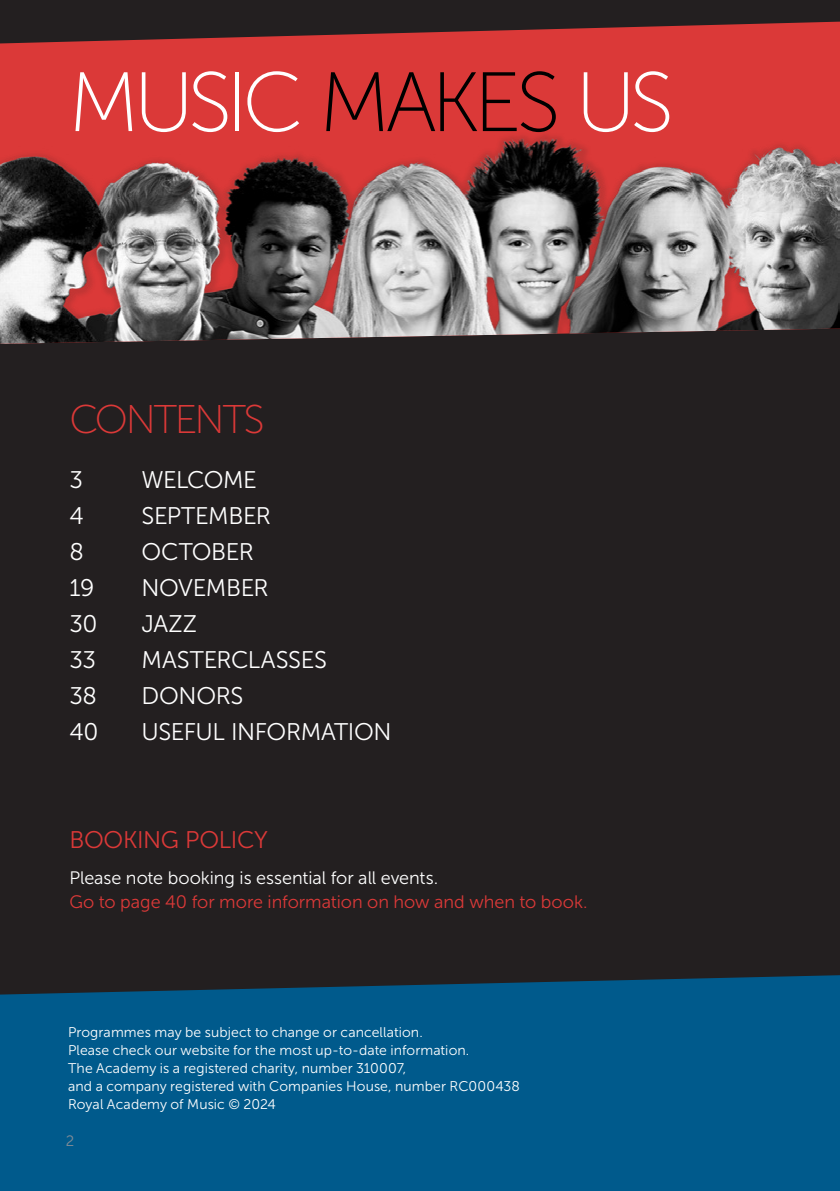
<style>
.page{position:relative;width:840px;height:1191px;background:#fff}
.page>*{position:absolute;margin:0;border:0;box-sizing:border-box;transform-origin:0 0}
.Full_Page_Title_42pt_Red{font:84px "Museo Sans 100";letter-spacing:-.07em;color:#fff}
.Heading_Black{font:40px "Museo Sans 100";letter-spacing:-.055em;color:#db3938}
.Event_Title_Red{font:24px "Museo Sans 300";letter-spacing:-.015em;color:#fff}
.Event_Title_White{font:24px "Museo Sans 300";letter-spacing:-.015em;color:#fff}
.Event_Title_Red-2{font:24px "Museo Sans 300";letter-spacing:-.015em;color:#db3938}
.Body_Copy_White{font:18px/24px "Museo Sans 300";color:#db3938}
.t1{font:15px "Museo Sans 300";color:#828c96}
.Body_Copy_7pt{font:14px/18px "Museo Sans 300";letter-spacing:.005em;color:#fff}
.s1{color:#000}
.s2{color:#fff}
</style>
<div class="page">
<div style="left:0;top:0;width:839px;height:1191px;background:#231f20"></div>
<div style="left:0;top:975px;width:839px;height:216px;background:#005a8c"></div>
<svg style="left:0;top:22px;width:839px;height:108px;background:#c83635"></svg>
<img style="left:0;top:130px;width:839px;height:214px">
<p class="Full_Page_Title_42pt_Red" style="left:68px;top:58px;width:607px">MUSIC <span class="s1">MAKES</span> US</p>
<p class="Heading_Black" style="left:69px;top:398px;width:197px">CONTENTS</p>
<p class="Event_Title_Red" style="left:69px;top:467px;width:15px">3</p>
<p class="Event_Title_Red" style="left:141px;top:467px;width:117px">WELCOME</p>
<p class="Event_Title_Red" style="left:69px;top:503px;width:16px">4</p>
<p class="Event_Title_Red" style="left:141px;top:503px;width:131px">SEPTEMBER</p>
<p class="Event_Title_Red" style="left:69px;top:539px;width:16px">8</p>
<p class="Event_Title_Red" style="left:141px;top:539px;width:114px">OCTOBER</p>
<p class="Event_Title_White" style="left:69px;top:575px;width:27px">19</p>
<p class="Event_Title_White" style="left:141px;top:575px;width:129px">NOVEMBER</p>
<p class="Event_Title_White" style="left:69px;top:611px;width:30px">30</p>
<p class="Event_Title_White" style="left:141px;top:611px;width:57px">JAZZ</p>
<p class="Event_Title_White" style="left:69px;top:647px;width:28px">33</p>
<p class="Event_Title_White" style="left:141px;top:647px;width:187px">MASTERCLASSES</p>
<p class="Event_Title_Red" style="left:69px;top:683px;width:29px">38</p>
<p class="Event_Title_Red" style="left:141px;top:683px;width:103px">DONORS</p>
<p class="Event_Title_Red" style="left:69px;top:719px;width:30px">40</p>
<p class="Event_Title_Red" style="left:141px;top:719px;width:251px">USEFUL INFORMATION</p>
<p class="Event_Title_Red-2" style="left:69px;top:827px;width:200px">BOOKING POLICY</p>
<p class="Body_Copy_White" style="left:69px;top:866px;width:519px"><span class="s2">Please note booking is essential for all events.<br></span>Go to page 40 for more information on how and when to book.</p>
<p class="Body_Copy_7pt" style="left:68px;top:1023px;width:402px">Programmes may be subject to change or cancellation.<br>Please check our website for the most up-to-date information.</p>
<p class="Body_Copy_7pt" style="left:68px;top:1059px;width:453px">The Academy is a registered charity, number 310007,<br>and a company registered with Companies House, number RC000438</p>
<p class="Body_Copy_7pt" style="left:68px;top:1095px;width:209px">Royal Academy of Music © 2024</p>
<p class="t1" style="left:66px;top:1132px;width:10px">2</p>
</div>
